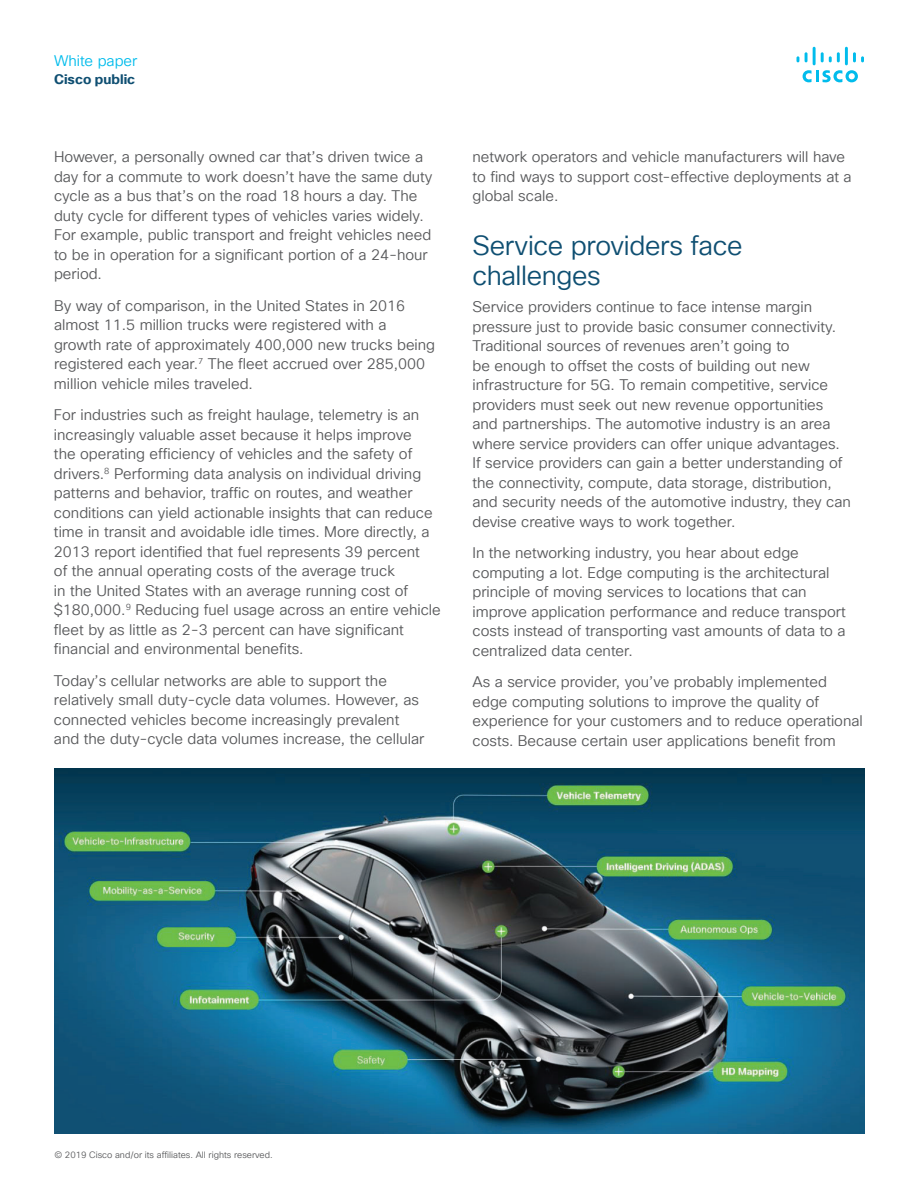
<style>
.page{position:relative;width:918px;height:1188px;background:#fff}
.page>*{position:absolute;margin:0;border:0;box-sizing:border-box;transform-origin:0 0}
.t1{font:27px/30px "Cisco Sans TT Light";letter-spacing:-.015em;color:#0f4f72}
.t2{font:15px/19.5px "Cisco Sans TT Light";color:#57585a}
.t3{font:15px "Cisco Sans TT Light";color:#01bcec}
.t4{font:700 13.5px "Cisco Sans TT";color:#0f4f72}
.t5{font:9px "Cisco Sans TT Light";color:#57585a}
</style>
<div class="page">
<svg style="left:803px;top:70px;width:55px;height:12px"></svg>
<svg style="left:797px;top:56px;width:2px;height:6px"></svg>
<svg style="left:805px;top:52px;width:3px;height:10px"></svg>
<hr style="left:813px;top:47px;width:3px;height:18px;background:#01bcec">
<svg style="left:821px;top:52px;width:19px;height:10px"></svg>
<hr style="left:845px;top:47px;width:3px;height:18px;background:#01bcec">
<svg style="left:853px;top:52px;width:11px;height:10px"></svg>
<img style="left:54px;top:769px;width:810px;height:365px">
<p class="t3" style="left:54px;top:51px;width:85px">White paper</p>
<p class="t4" style="left:54px;top:70px;width:83px">Cisco public</p>
<p class="t2" style="left:54px;top:148px;width:380px">However, a personally owned car that’s driven twice a day for a commute to work doesn’t have the same duty cycle as a bus that’s on the road 18 hours a day. The duty cycle for different types of vehicles varies widely.<br>For example, public transport and freight vehicles need to be in operation for a significant portion of a 24-hour period.</p>
<p class="t2" style="left:54px;top:296px;width:383px">By way of comparison, in the United States in 2016 almost 11.5 million trucks were registered with a growth rate of approximately 400,000 new trucks being registered each year.<sup>7</sup> The fleet accrued over 285,000 million vehicle miles traveled.</p>
<p class="t2" style="left:54px;top:406px;width:388px">For industries such as freight haulage, telemetry is an increasingly valuable asset because it helps improve<br>the operating efficiency of vehicles and the safety of drivers.<sup>8</sup> Performing data analysis on individual driving patterns and behavior, traffic on routes, and weather conditions can yield actionable insights that can reduce time in transit and avoidable idle times. More directly, a 2013 report identified that fuel represents 39 percent<br>of the annual operating costs of the average truck<br>in the United States with an average running cost of $180,000.<sup>9</sup> Reducing fuel usage across an entire vehicle fleet by as little as 2-3 percent can have significant financial and environmental benefits.</p>
<p class="t2" style="left:54px;top:671px;width:372px">Today’s cellular networks are able to support the relatively small duty-cycle data volumes. However, as connected vehicles become increasingly prevalent and the duty-cycle data volumes increase, the cellular</p>
<p class="t2" style="left:472px;top:148px;width:381px">network operators and vehicle manufacturers will have to find ways to support cost-effective deployments at a global scale.</p>
<h1 class="t1" style="left:472px;top:232px;width:272px">Service providers face challenges</h1>
<p class="t2" style="left:472px;top:298px;width:380px">Service providers continue to face intense margin pressure just to provide basic consumer connectivity.<br>Traditional sources of revenues aren’t going to<br>be enough to offset the costs of building out new infrastructure for 5G. To remain competitive, service providers must seek out new revenue opportunities and partnerships. The automotive industry is an area where service providers can offer unique advantages.<br>If service providers can gain a better understanding of the connectivity, compute, data storage, distribution, and security needs of the automotive industry, they can devise creative ways to work together.</p>
<p class="t2" style="left:472px;top:544px;width:375px">In the networking industry, you hear about edge computing a lot. Edge computing is the architectural principle of moving services to locations that can improve application performance and reduce transport costs instead of transporting vast amounts of data to a centralized data center.</p>
<p class="t2" style="left:472px;top:673px;width:392px">As a service provider, you’ve probably implemented edge computing solutions to improve the quality of experience for your customers and to reduce operational costs. Because certain user applications benefit from</p>
<p class="t5" style="left:54px;top:1149px;width:220px">© 2019 Cisco and/or its affiliates. All rights reserved.</p>
</div>
